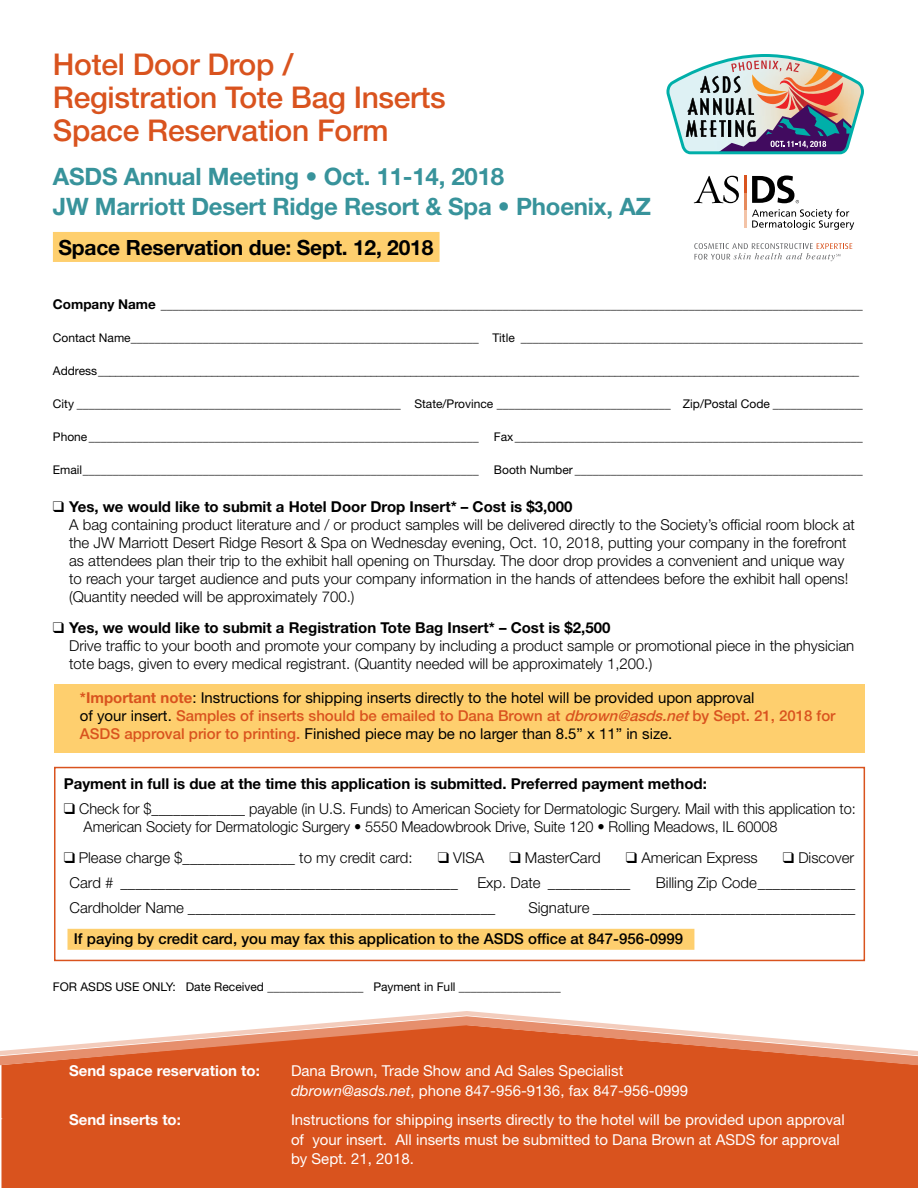
<style>
.page{position:relative;width:918px;height:1188px;background:#fff}
.page>*{position:absolute;margin:0;border:0;box-sizing:border-box;transform-origin:0 0}
.t1{font:500 30px/33px "Helvetica Neue LT Std";letter-spacing:-.01em;color:#d9531e}
.t2{font:700 24px "Helvetica Neue LT Std";letter-spacing:-.01em;color:#38939b}
.t3{font:700 21px "Helvetica Neue LT Std";letter-spacing:-.01em;color:#000}
.List_Paragraph{font:300 15px/18px "Helvetica Neue LT Std";color:#000}
.List_Paragraph-2{font:15px/18px "Helvetica Neue LT Std";color:#000}
.subhead-body{font:15px/19.5px "Helvetica Neue LT Std";color:#fff}
.List_Paragraph-3{font:700 15px "Helvetica Neue LT Std";color:#000}
.t4{font:500 15px "Helvetica Neue LT Std";color:#000}
.subhead-body-2{font:700 15px "Helvetica Neue LT Std";color:#fff}
.t5{font:12px "Helvetica Neue LT Std";color:#000}
.t6{font:700 12px "Helvetica Neue LT Std";color:#000}
.s1{font-size:13.5px}
.s2{font-weight:700}
.s3{font-weight:700;color:#d9531e}
.s4{font-weight:500;color:#d9531e}
.s5{font-weight:500;font-style:italic;color:#d9531e}
.s6{font-style:italic}
</style>
<div class="page">
<div style="left:54px;top:684px;width:811px;height:69px;background:#fecf6e"></div>
<div style="left:68px;top:929px;width:626px;height:21px;background:#fecf6e"></div>
<div style="left:53px;top:232px;width:387px;height:30px;background:#fecf6e"></div>
<div style="left:54px;top:767px;width:811px;height:194px;border:2px solid #d9531e"></div>
<svg style="left:666px;top:54px;width:198px;height:100px"></svg>
<svg style="left:694px;top:176px;width:52px;height:52px"></svg>
<svg style="left:752px;top:209px;width:102px;height:21px"></svg>
<svg style="left:752px;top:176px;width:47px;height:27px"></svg>
<svg style="left:694px;top:243px;width:158px;height:18px"></svg>
<div style="left:1px;top:1071px;width:917px;height:117px;background:#d9531e"></div>
<div style="left:0;top:1059px;width:918px;height:12px;background:#d9531e"></div>
<svg style="left:0;top:1011px;width:918px;height:48px"></svg>
<p class="t1" style="left:53px;top:48px;width:394px">Hotel Door Drop /<br>Registration Tote Bag Inserts</p>
<p class="t1" style="left:53px;top:114px;width:337px">Space Reservation Form</p>
<p class="t2" style="left:53px;top:161px;width:453px">ASDS Annual Meeting • Oct. 11-14, 2018</p>
<p class="t2" style="left:53px;top:191px;width:600px">JW Marriott Desert Ridge Resort &amp; Spa • Phoenix, AZ</p>
<p class="t3" style="left:59px;top:235px;width:376px">Space Reservation due: Sept. 12, 2018</p>
<p class="t6" style="left:53px;top:297px;width:812px"><span class="s1">Company Name</span> _____________________________________________________________________________________________________________________</p>
<p class="t5" style="left:53px;top:330px;width:811px">Contact Name__________________________________________________________ Title _________________________________________________________</p>
<p class="t5" style="left:53px;top:363px;width:808px">Address______________________________________________________________________________________________________________________________________</p>
<p class="t5" style="left:53px;top:396px;width:811px">City ______________________________________________________ State/Province _____________________________ Zip/Postal Code _______________</p>
<p class="t5" style="left:53px;top:429px;width:427px">Phone_________________________________________________________________</p>
<p class="t5" style="left:494px;top:429px;width:370px">Fax__________________________________________________________</p>
<p class="t5" style="left:53px;top:462px;width:427px">Email__________________________________________________________________</p>
<p class="t5" style="left:494px;top:462px;width:370px">Booth Number ________________________________________________</p>
<p class="List_Paragraph-3" style="left:53px;top:497px;width:521px">❑ Yes, we would like to submit a Hotel Door Drop Insert* – Cost is $3,000</p>
<p class="List_Paragraph" style="left:69px;top:515px;width:787px">A bag containing product literature and / or product samples will be delivered directly to the Society’s official room block at the JW Marriott Desert Ridge Resort &amp; Spa on Wednesday evening, Oct. 10, 2018, putting your company in the forefront as attendees plan their trip to the exhibit hall opening on Thursday. The door drop provides a convenient and unique way to reach your target audience and puts your company information in the hands of attendees before the exhibit hall opens! (Quantity needed will be approximately 700.)</p>
<p class="List_Paragraph" style="left:69px;top:619px;width:787px;text-indent:-16px">❑ <span class="s2">Yes, we would like to submit a Registration Tote Bag Insert* – Cost is $2,500<br></span>Drive traffic to your booth and promote your company by including a product sample or promotional piece in the physician tote bags, given to every medical registrant. (Quantity needed will be approximately 1,200.)</p>
<p class="List_Paragraph-2" style="left:80px;top:689px;width:757px"><span class="s3">*Important note</span>: Instructions for shipping inserts directly to the hotel will be provided upon approval<br>of your insert. <span class="s4">Samples of inserts should be emailed to Dana Brown at</span> <span class="s5">dbrown@asds.net</span><span class="s4">by Sept. 21, 2018 for<br>ASDS approval prior to printing.</span> Finished piece may be no larger than 8.5” x 11” in size.</p>
<p class="List_Paragraph-3" style="left:64px;top:774px;width:645px">Payment in full is due at the time this application is submitted. Preferred payment method:</p>
<p class="List_Paragraph" style="left:84px;top:799px;width:774px;text-indent:-20px">❑ Check for $_____________ payable (in U.S. Funds) to American Society for Dermatologic Surgery. Mail with this application to:<br>American Society for Dermatologic Surgery • 5550 Meadowbrook Drive, Suite 120 • Rolling Meadows, IL 60008</p>
<p class="List_Paragraph" style="left:64px;top:849px;width:350px">❑ Please charge $_______________ to my credit card:</p>
<p class="List_Paragraph" style="left:438px;top:849px;width:48px">❑ VISA</p>
<p class="List_Paragraph" style="left:509px;top:849px;width:93px">❑ MasterCard</p>
<p class="List_Paragraph" style="left:626px;top:849px;width:133px">❑ American Express</p>
<p class="List_Paragraph" style="left:783px;top:849px;width:73px">❑ Discover</p>
<p class="List_Paragraph" style="left:70px;top:873px;width:390px">Card # _____________________________________________</p>
<p class="List_Paragraph" style="left:477px;top:873px;width:154px">Exp. Date ___________</p>
<p class="List_Paragraph" style="left:656px;top:873px;width:201px">Billing Zip Code_____________</p>
<p class="List_Paragraph" style="left:70px;top:898px;width:427px">Cardholder Name _________________________________________</p>
<p class="List_Paragraph" style="left:528px;top:898px;width:328px">Signature ___________________________________</p>
<p class="t4" style="left:74px;top:930px;width:611px">If paying by credit card, you may fax this application to the ASDS office at 847-956-0999</p>
<p class="t5" style="left:53px;top:979px;width:510px">FOR ASDS USE ONLY: Date Received ________________ Payment in Full _________________</p>
<p class="subhead-body-2" style="left:69px;top:1062px;width:192px">Send space reservation to:</p>
<p class="subhead-body" style="left:291px;top:1061px;width:399px">Dana Brown, Trade Show and Ad Sales Specialist <span class="s6">dbrown@asds.net</span>, phone 847-956-9136, fax 847-956-0999</p>
<p class="subhead-body-2" style="left:69px;top:1111px;width:113px">Send inserts to:</p>
<p class="subhead-body" style="left:291px;top:1110px;width:555px">Instructions for shipping inserts directly to the hotel will be provided upon approval of your insert. All inserts must be submitted to Dana Brown at ASDS for approval by Sept. 21, 2018.</p>
</div>
